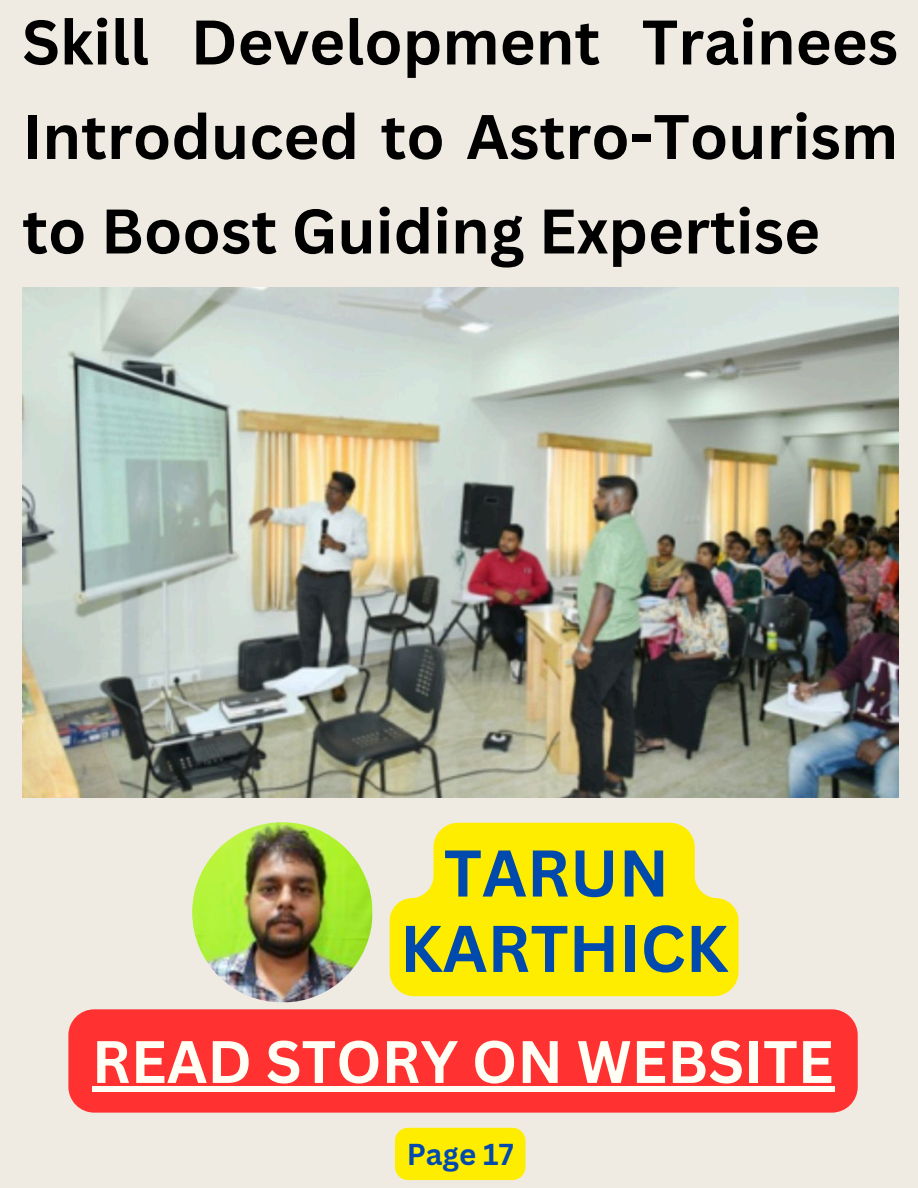
<style>
.page{position:relative;width:918px;height:1188px;background:#efebe2}
.page>*{position:absolute;margin:0;border:0;box-sizing:border-box;transform-origin:0 0}
.t1{font:700 64.5px/75.3px "Canva Sans";color:#004aad;text-align:center}
.t2{font:700 61.5px/94.5px "Canva Sans";color:#000;text-align:justify}
.t3{font:700 58.5px "Canva Sans";color:#fffff6}
.t4{font:700 29.4px "Canva Sans";color:#004aad}
</style>
<div class="page">
<img style="left:192px;top:822px;width:181px;height:181px;border-radius:50%">
<img style="left:22px;top:287px;width:877px;height:511px">
<div style="left:68px;top:1009px;width:790px;height:104px;background:#ff3131;border-radius:26px"></div>
<div style="left:92px;top:1086px;width:742px;height:6px;background:#fffff6"></div>
<div style="left:395px;top:1128px;width:130px;height:52px;background:#ffed00"></div>
<svg style="left:390px;top:823px;width:349px;height:173px;background:#fdec1b"></svg>
<p class="t2" style="left:22px;top:-7px;width:877px">Skill Development Trainees Introduced to Astro-Tourism to Boost Guiding Expertise</p>
<h1 class="t1" style="left:400px;top:834px;width:330px">TARUN<br>KARTHICK</h1>
<p class="t3" style="left:92px;top:1020px;width:743px">READ STORY ON WEBSITE</p>
<h1 class="t4" style="left:407px;top:1134px;width:108px">Page 17</h1>
</div>
